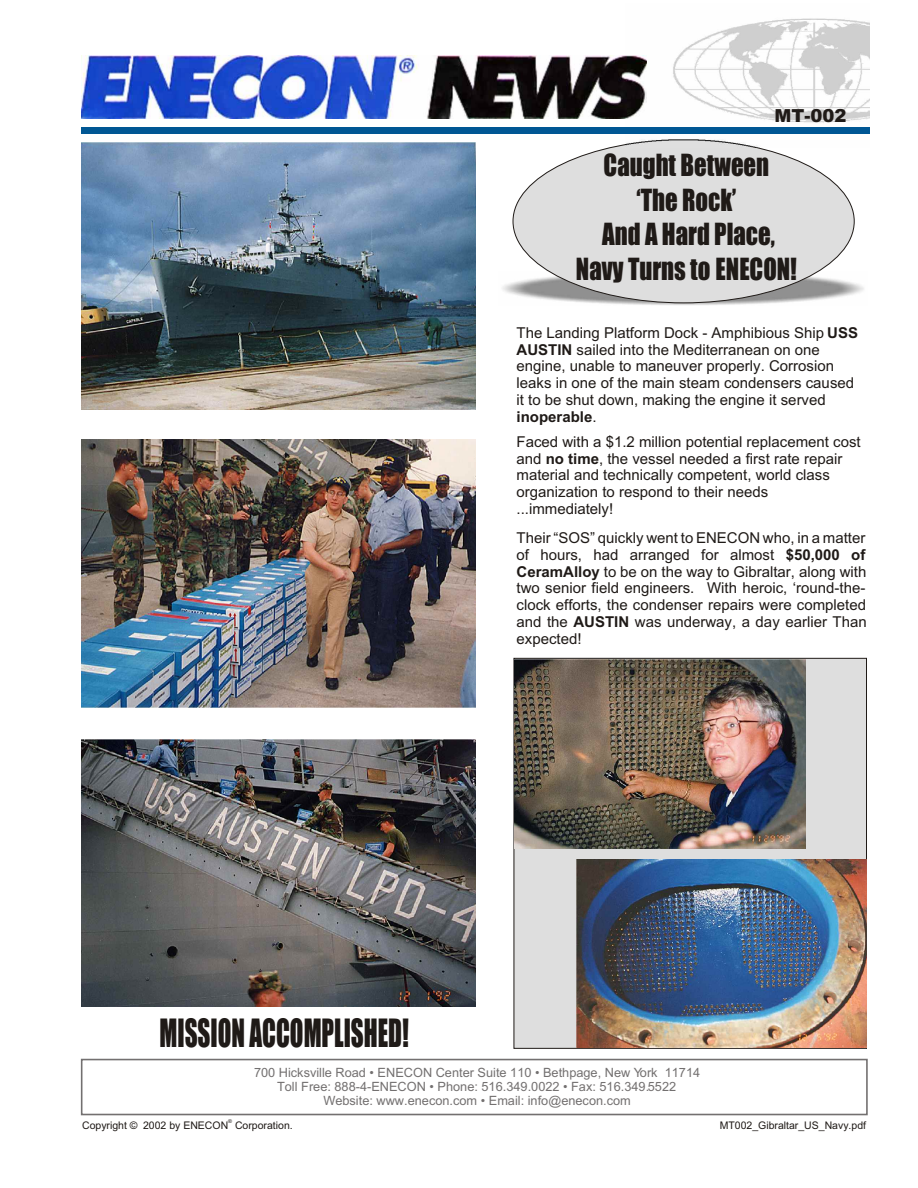
<style>
.page{position:relative;width:918px;height:1188px;background:#fff}
.page>*{position:absolute;margin:0;border:0;box-sizing:border-box;transform-origin:0 0}
.t1{font:36px "Impact";color:#1f1a17;scale:.7 1}
.t2{font:28.2px/34.3px "Impact";color:#1f1a17;text-align:center;scale:.88 1}
.t3{font:900 18px "Arial";color:#1f1a17}
.t4{font:15px/16.8px "Arial";color:#1f1a17}
.t5{font:12.75px/14.2px "Arial";color:#737070;text-align:center}
.t6{font:10.5px "Arial";color:#1f1a17}
.t7{font:5.25px "Arial";color:#1f1a17}
.s1{font-weight:700}
</style>
<div class="page">
<div style="left:514px;top:658px;width:353px;height:391px;background:#dedede;border:1px solid #1f1a17"></div>
<div style="left:81px;top:1059px;width:787px;height:56px;border:2px solid #737070"></div>
<img style="left:82px;top:142px;width:393px;height:268px">
<img style="left:576px;top:860px;width:290px;height:187px">
<img style="left:82px;top:440px;width:393px;height:267px">
<img style="left:82px;top:740px;width:393px;height:266px">
<img style="left:502px;top:272px;width:362px;height:33px">
<div style="left:513px;top:139px;width:342px;height:164px;background:#dedede;border:1px solid #1f1a17;border-radius:50%"></div>
<img style="left:515px;top:659px;width:290px;height:189px">
<img style="left:625px;top:18px;width:245px;height:130px">
<div style="left:82px;top:127px;width:788px;height:7px;background:#005794"></div>
<img style="left:82px;top:56px;width:564px;height:63px">
<p class="t3" style="left:775px;top:109px;width:73px">MT-002</p>
<h2 class="t2" style="left:576px;top:150px;width:253px">Caught Between<br>‘The Rock’<br>And A Hard Place,<br>Navy Turns to ENECON!</h2>
<p class="t4" style="left:517px;top:326px;width:343px">The Landing Platform Dock - Amphibious Ship <span class="s1">USS AUSTIN</span> sailed into the Mediterranean on one engine, unable to maneuver properly. Corrosion leaks in one of the main steam condensers caused it to be shut down, making the engine it served <span class="s1">inoperable</span>.</p>
<p class="t4" style="left:517px;top:434px;width:346px">Faced with a $1.2 million potential replacement cost and <span class="s1">no time</span>, the vessel needed a first rate repair material and technically competent, world class organization to respond to their needs ...immediately!</p>
<p class="t4" style="left:517px;top:531px;width:352px;text-align:justify">Their “SOS” quickly went to ENECON who, in a matter of hours, had arranged for almost <span class="s1">$50,000 of CeramAlloy</span> to be on the way to Gibraltar, along with two senior field engineers. With heroic, ‘round-the&shy;clock efforts, the condenser repairs were completed and the <span class="s1">AUSTIN</span> was underway, a day earlier Than expected!</p>
<h1 class="t1" style="left:160px;top:1019px;width:358px">MISSION ACCOMPLISHED!</h1>
<p class="t5" style="left:254px;top:1066px;width:448px">700 Hicksville Road • ENECON Center Suite 110 • Bethpage, New York 11714<br>Toll Free: 888-4-ENECON • Phone: 516.349.0022 • Fax: 516.349.5522<br>Website: www.enecon.com • Email: info@enecon.com</p>
<p class="t7" style="left:228px;top:1120px;width:5px">®</p>
<p class="t6" style="left:720px;top:1121px;width:148px">MT002_Gibraltar_US_Navy.pdf</p>
<p class="t6" style="left:82px;top:1121px;width:212px">Copyright © 2002 by ENECON Corporation.</p>
</div>
